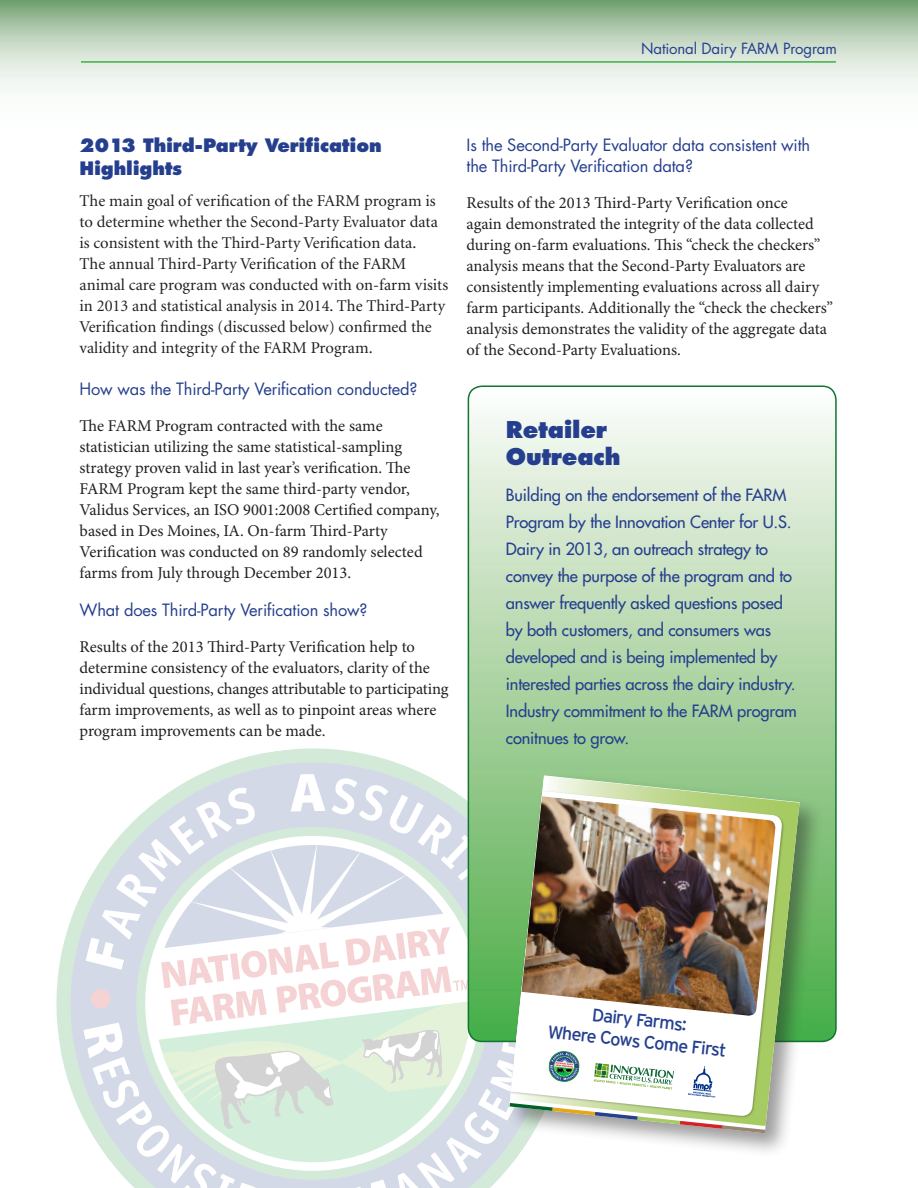
<style>
.page{position:relative;width:918px;height:1188px;background:#fff}
.page>*{position:absolute;margin:0;border:0;box-sizing:border-box;transform-origin:0 0}
.t1{font:800 22.5px "Futura";letter-spacing:-.01em;color:#253f8e}
.t2{font:18.15px/21.5px "Interstate";color:#25408f;text-align:center}
.t3{font:800 18px "Futura";letter-spacing:-.01em;color:#253f8e}
.t4{font:16.5px/21px "Minion Pro";color:#231f20}
.t5{font:16.5px/21px "Minion";color:#231f20}
.t6{font:16.5px/27px "Futura";letter-spacing:-.01em;color:#253f8e}
.t7{font:16.5px/21px "Futura";letter-spacing:-.01em;color:#253f8e}
.t8{font:15px "Futura";letter-spacing:-.01em;color:#253f8e}
</style>
<div class="page">
<svg style="left:0;top:0;width:918px;height:87px;background:#c0d4bf"></svg>
<svg style="left:56px;top:741px;width:412px;height:376px"></svg>
<svg style="left:86px;top:774px;width:382px;height:196px;fill:#d4dde8"></svg>
<svg style="left:83px;top:978px;width:433px;height:210px;fill:#d4d9e8"></svg>
<svg style="left:159px;top:1001px;width:314px;height:170px"></svg>
<svg style="left:161px;top:839px;width:311px;height:291px"></svg>
<svg style="left:468px;top:386px;width:367px;height:655px;background:#c1deba"></svg>
<div style="left:468px;top:386px;width:369px;height:656px;border:2px solid #127430;border-radius:14px"></div>
<hr style="left:81px;top:61px;width:755px;height:2px;background:#40ae49">
<div style="left:505px;top:772px;width:320px;height:386px;background:#231f20;opacity:.45"></div>
<svg style="left:510px;top:776px;width:290px;height:350px;background:#98c189"></svg>
<svg style="left:509px;top:790px;width:274px;height:327px"></svg>
<img style="left:521px;top:796px;width:255px;height:220px">
<svg style="left:510px;top:1050px;width:255px;height:83px"></svg>
<p class="t8" style="left:641px;top:38px;width:197px">National Dairy FARM Program</p>
<p class="t3" style="left:80px;top:134px;width:304px">2013 Third-Party Verification</p>
<p class="t3" style="left:80px;top:157px;width:104px">Highlights</p>
<p class="t5" style="left:80px;top:191px;width:360px">The main goal of verification of the FARM program is to determine whether the Second-Party Evaluator data is consistent with the Third-Party Verification data.</p>
<p class="t5" style="left:80px;top:254px;width:370px">The annual Third-Party Verification of the FARM animal care program was conducted with on-farm visits in 2013 and statistical analysis in 2014. The Third-Party Verification findings (discussed below) confirmed the</p>
<p class="t5" style="left:80px;top:338px;width:295px">validity and integrity of the FARM Program.</p>
<p class="t7" style="left:80px;top:378px;width:339px">How was the Third-Party Verification conducted?</p>
<p class="t4" style="left:80px;top:415px;width:361px">The FARM Program contracted with the same statistician utilizing the same statistical-sampling strategy proven valid in last year’s verification. The FARM Program kept the same third-party vendor, Validus Services, an ISO 9001:2008 Certified company, based in Des Moines, IA. On-farm Third-Party</p>
<p class="t4" style="left:80px;top:541px;width:345px">Verification was conducted on 89 randomly selected farms from July through December 2013.</p>
<p class="t7" style="left:80px;top:599px;width:290px">What does Third-Party Verification show?</p>
<p class="t4" style="left:80px;top:636px;width:370px">Results of the 2013 Third-Party Verification help to determine consistency of the evaluators, clarity of the individual questions, changes attributable to participating farm improvements, as well as to pinpoint areas where program improvements can be made.</p>
<p class="t7" style="left:467px;top:134px;width:345px">Is the Second-Party Evaluator data consistent with the Third-Party Verification data?</p>
<p class="t4" style="left:467px;top:192px;width:368px">Results of the 2013 Third-Party Verification once<br>again demonstrated the integrity of the data collected during on-farm evaluations. This “check the checkers” analysis means that the Second-Party Evaluators are consistently implementing evaluations across all dairy farm participants. Additionally the “check the checkers” analysis demonstrates the validity of the aggregate data of the Second-Party Evaluations.</p>
<p class="t1" style="left:506px;top:415px;width:103px">Retailer</p>
<p class="t1" style="left:506px;top:442px;width:116px">Outreach</p>
<p class="t6" style="left:506px;top:481px;width:292px">Building on the endorsement of the FARM Program by the Innovation Center for U.S.<br>Dairy in 2013, an outreach strategy to convey the purpose of the program and to answer frequently asked questions posed by both customers, and consumers was developed and is being implemented by interested parties across the dairy industry.<br>Industry commitment to the FARM program conitnues to grow.</p>
<p class="t2" style="left:551px;top:999px;width:181px;rotate:6deg">Dairy Farms:<br>Where Cows Come First</p>
</div>
